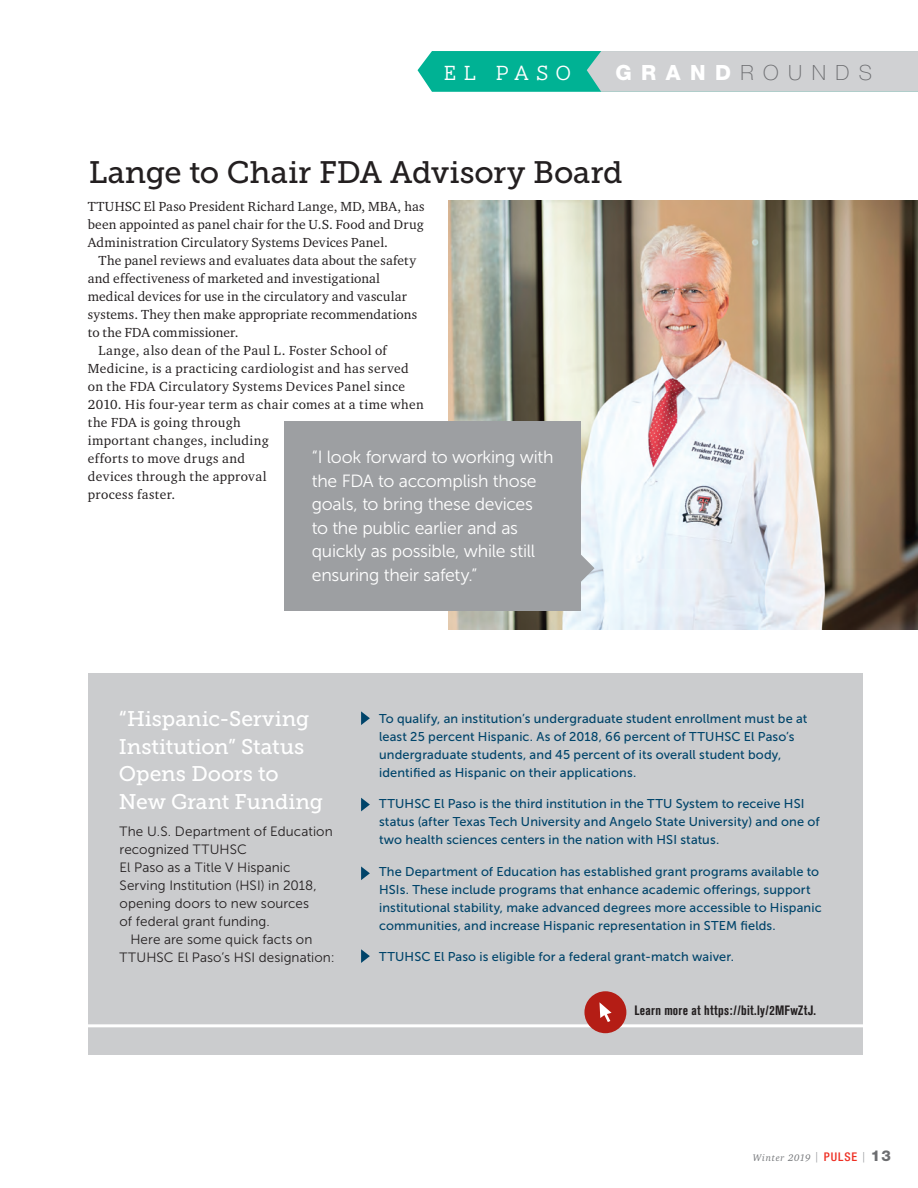
<style>
.page{position:relative;width:918px;height:1188px;background:#fff}
.page>*{position:absolute;margin:0;border:0;box-sizing:border-box;transform-origin:0 0}
.t1{font:30.9px "Museo Slab 500";letter-spacing:-.005em;color:#231f20}
.t2{font:21.15px/27.6px "Museo Slab 500";color:#fff}
.t3{font:100 21px "Helvetica Neue LT Std";letter-spacing:.45em;color:#6c6d70}
.t4{font:300 21px "AW Conqueror Slab";letter-spacing:.31em;color:#fff}
.t5{font:17.7px/23.5px "Museo Sans 300";letter-spacing:-.015em;color:#fff}
.t6{font:13.5px/18px "Charter ITC";letter-spacing:.02em;color:#231f20;text-align:justify}
.t7{font:13.5px "Museo Sans 300";letter-spacing:.005em;color:#231f20}
.t8{font:700 condensed 13.5px "Akzidenz Grotesk BE";letter-spacing:.02em;color:#231f20}
.t9{font:12.75px/18px "Museo Sans 500";letter-spacing:.01em;color:#00446a}
.t10{font:italic 9.75px "Charter ITC";letter-spacing:.07em;color:#76787b}
.s1{font-weight:800;color:#fff}
.s2{font-family:"Helvetica Neue LT Std";font-weight:500;font-style:normal;font-stretch:condensed;font-size:12px;color:#ee2e22}
.s3{font-family:"Helvetica Neue LT Std";font-weight:800;font-style:normal;font-size:15px;color:#6c6d70}
</style>
<div class="page">
<svg style="left:418px;top:51px;width:500px;height:41px;background:#8ac7be"></svg>
<div style="left:88px;top:674px;width:775px;height:381px;background:#cbccce"></div>
<img style="left:448px;top:200px;width:470px;height:430px">
<div style="left:284px;top:422px;width:297px;height:189px;background:#9d9fa2"></div>
<svg style="left:581px;top:554px;width:14px;height:28px"></svg>
<hr style="left:71px;top:1024px;width:807px;height:3px;background:#fff">
<div style="left:584px;top:991px;width:42px;height:42px;background:#b41d15;border-radius:50%"></div>
<svg style="left:599px;top:1002px;width:13px;height:20px"></svg>
<svg style="left:361px;top:711px;width:9px;height:14px"></svg>
<svg style="left:361px;top:798px;width:9px;height:13px"></svg>
<svg style="left:361px;top:866px;width:9px;height:14px"></svg>
<svg style="left:361px;top:949px;width:9px;height:14px"></svg>
<h3 class="t4" style="left:444px;top:62px;width:129px">EL PASO</h3>
<h3 class="t3" style="left:615px;top:61px;width:258px"><span class="s1">GRAND</span>ROUNDS</h3>
<h1 class="t1" style="left:89px;top:156px;width:536px">Lange to Chair FDA Advisory Board</h1>
<p class="t6" style="left:88px;top:197px;width:338px">TTUHSC El Paso President Richard Lange, MD, MBA, has been appointed as panel chair for the U.S. Food and Drug Administration Circulatory Systems Devices Panel.</p>
<p class="t6" style="left:99px;top:251px;width:319px">The panel reviews and evaluates data about the safety</p>
<p class="t6" style="left:88px;top:269px;width:294px">and effectiveness of marketed and investigational</p>
<p class="t6" style="left:88px;top:287px;width:321px">medical devices for use in the circulatory and vascular</p>
<p class="t6" style="left:88px;top:305px;width:331px">systems. They then make appropriate recommendations</p>
<p class="t6" style="left:88px;top:323px;width:152px">to the FDA commissioner.</p>
<p class="t6" style="left:99px;top:341px;width:290px">Lange, also dean of the Paul L. Foster School of</p>
<p class="t6" style="left:88px;top:359px;width:322px">Medicine, is a practicing cardiologist and has served</p>
<p class="t6" style="left:88px;top:377px;width:319px">on the FDA Circulatory Systems Devices Panel since</p>
<p class="t6" style="left:88px;top:395px;width:337px">2010. His four-year term as chair comes at a time when</p>
<p class="t6" style="left:88px;top:413px;width:154px">the FDA is going through</p>
<p class="t6" style="left:88px;top:431px;width:183px">important changes, including</p>
<p class="t6" style="left:88px;top:449px;width:159px">efforts to move drugs and</p>
<p class="t6" style="left:88px;top:467px;width:180px">devices through the approval</p>
<p class="t6" style="left:88px;top:485px;width:89px">process faster.</p>
<h3 class="t5" style="left:312px;top:445px;width:243px">“I look forward to working with the FDA to accomplish those goals, to bring these devices to the public earlier and as quickly as possible, while still ensuring their safety.”</h3>
<h2 class="t2" style="left:119px;top:705px;width:206px">“Hispanic-Serving<br>Institution” Status<br>Opens Doors to<br>New Grant Funding</h2>
<p class="t7" style="left:120px;top:824px;width:215px">The U.S. Department of Education</p>
<p class="t7" style="left:120px;top:842px;width:129px">recognized TTUHSC</p>
<p class="t7" style="left:120px;top:860px;width:172px">El Paso as a Title V Hispanic</p>
<p class="t7" style="left:120px;top:878px;width:199px">Serving Institution (HSI) in 2018,</p>
<p class="t7" style="left:120px;top:896px;width:191px">opening doors to new sources</p>
<p class="t7" style="left:120px;top:914px;width:152px">of federal grant funding.</p>
<p class="t7" style="left:130px;top:932px;width:184px">Here are some quick facts on</p>
<p class="t7" style="left:120px;top:950px;width:217px">TTUHSC El Paso’s HSI designation:</p>
<p class="t9" style="left:379px;top:709px;width:430px">To qualify, an institution’s undergraduate student enrollment must be at least 25 percent Hispanic. As of 2018, 66 percent of TTUHSC El Paso’s undergraduate students, and 45 percent of its overall student body, identified as Hispanic on their applications.</p>
<p class="t9" style="left:379px;top:795px;width:442px">TTUHSC El Paso is the third institution in the TTU System to receive HSI status (after Texas Tech University and Angelo State University) and one of two health sciences centers in the nation with HSI status.</p>
<p class="t9" style="left:379px;top:862px;width:444px">The Department of Education has established grant programs available to HSIs. These include programs that enhance academic offerings, support institutional stability, make advanced degrees more accessible to Hispanic communities, and increase Hispanic representation in STEM fields.</p>
<p class="t9" style="left:379px;top:948px;width:356px">TTUHSC El Paso is eligible for a federal grant-match waiver.</p>
<p class="t8" style="left:634px;top:1003px;width:183px">Learn more at https://bit.ly/2MFwZtJ.</p>
<p class="t10" style="left:753px;top:1152px;width:140px">Winter 2019 <sup>|</sup> <span class="s2">PULSE</span> <sup>|</sup> <span class="s3">13</span></p>
</div>
